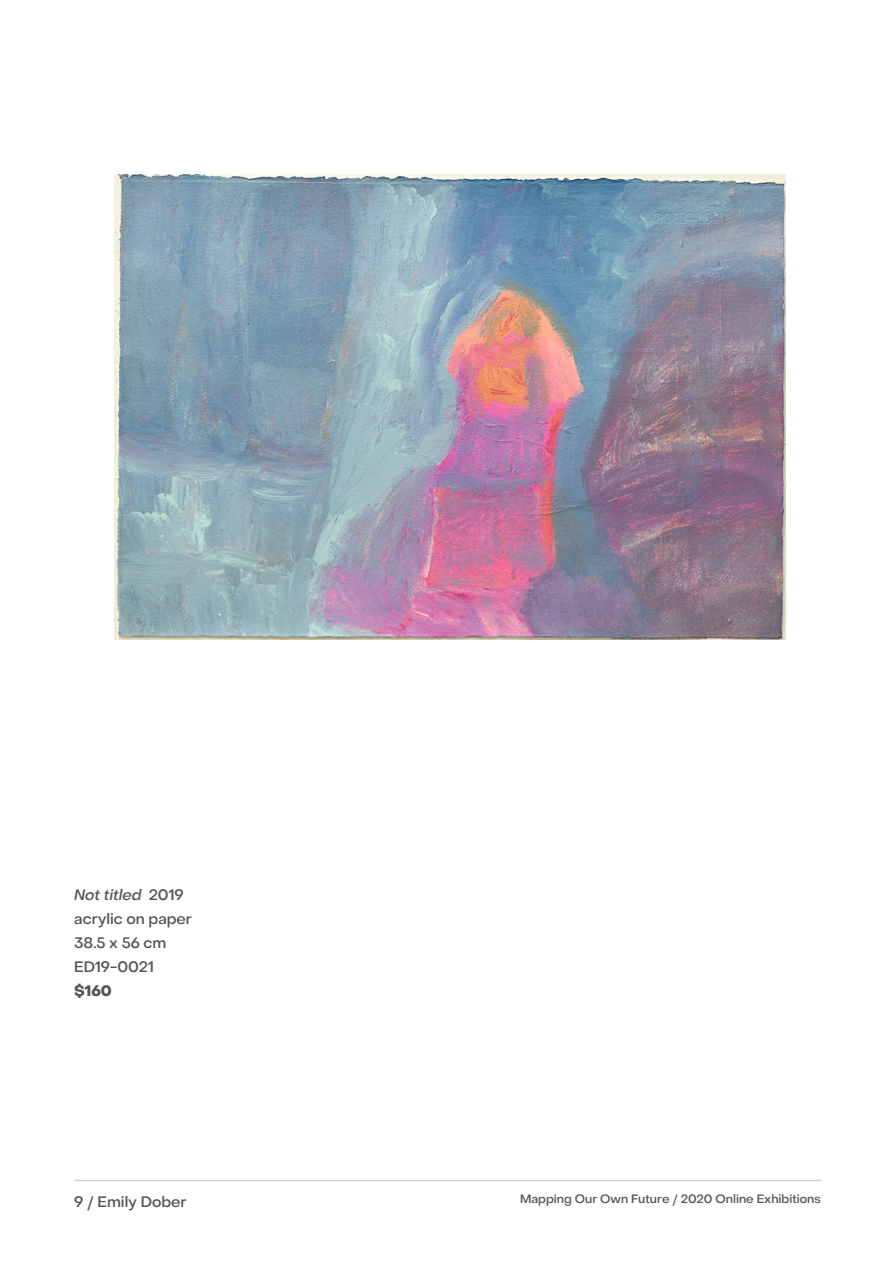
<style>
.page{position:relative;width:893px;height:1264px;background:#fff}
.page>*{position:absolute;margin:0;border:0;box-sizing:border-box;transform-origin:0 0}
.t1{font:500 15px "Object Sans";color:#545454}
.t2{font:italic 500 15px "Object Sans";color:#545454}
.t3{font:700 15px "Object Sans";color:#545454}
.t4{font:500 12px "Object Sans";color:#545454}
.s1{font-style:normal}
</style>
<div class="page">
<img style="left:114px;top:174px;width:671px;height:466px">
<p class="t2" style="left:74px;top:888px;width:111px">Not titled <span class="s1">2019</span></p>
<p class="t1" style="left:74px;top:912px;width:119px">acrylic on paper</p>
<p class="t1" style="left:74px;top:937px;width:94px">38.5 x 56 cm</p>
<p class="t1" style="left:74px;top:961px;width:81px">ED19-0021</p>
<p class="t3" style="left:74px;top:985px;width:39px">$160</p>
<p class="t1" style="left:74px;top:1196px;width:114px">9 / Emily Dober</p>
<p class="t4" style="left:520px;top:1194px;width:302px">Mapping Our Own Future / 2020 Online Exhibitions</p>
</div>
